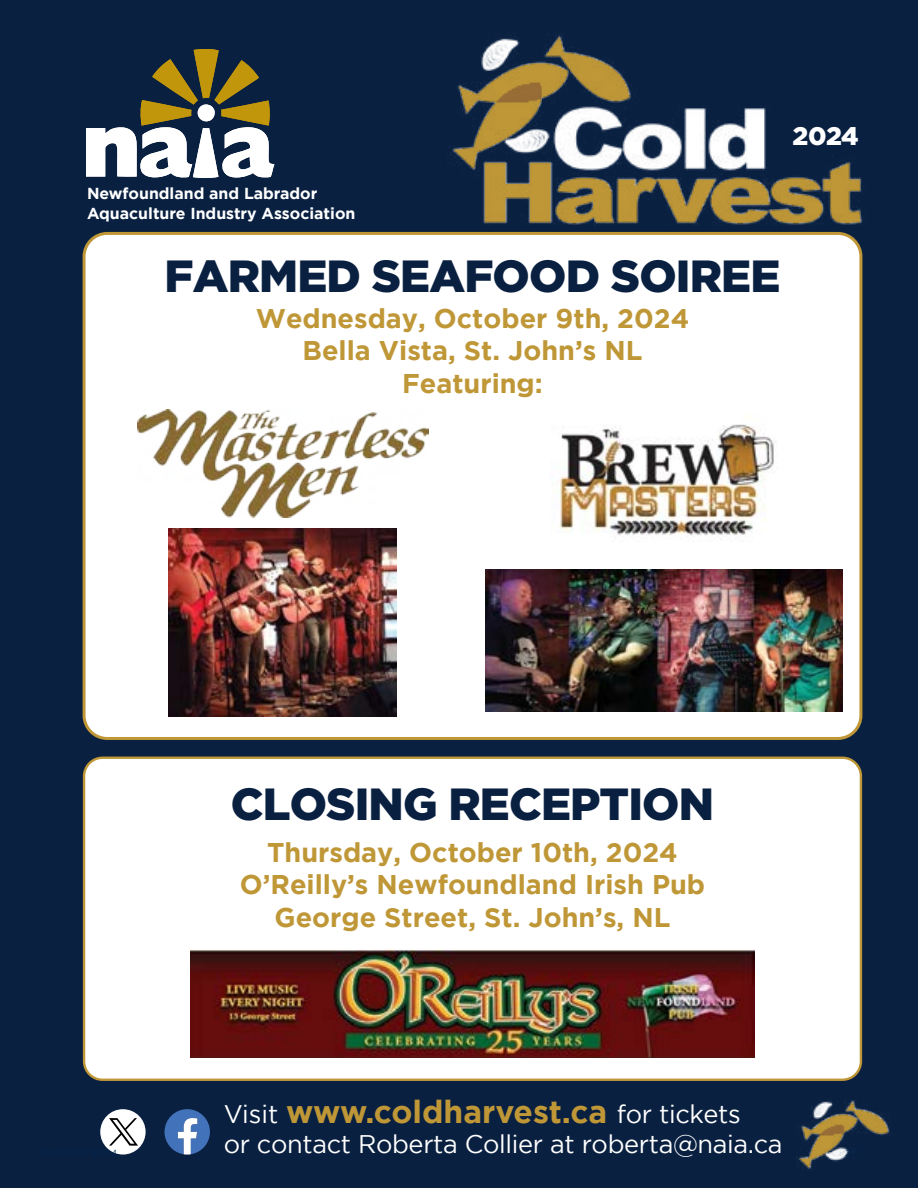
<style>
.page{position:relative;width:918px;height:1188px;background:#092041}
.page>*{position:absolute;margin:0;border:0;box-sizing:border-box;transform-origin:0 0}
.t1{font:900 45px "Gotham";letter-spacing:-.02em;color:#092041}
.t2{font:700 31.8px "Gotham";color:#bf9737}
.t3{font:700 27px/32.4px "Gotham";color:#bf9737;text-align:center}
.t4{font:25.35px "Gotham";letter-spacing:-.015em;color:#fff}
.t5{font:900 25.35px "Gotham";color:#fff}
.t6{font:700 15.9px/20.7px "Gotham";color:#fff}
.s1{font-weight:400;font-size:25.35px;color:#fff}
</style>
<div class="page">
<div style="left:84px;top:233px;width:777px;height:505px;background:#fff;border-radius:23px"></div>
<div style="left:83px;top:232px;width:779px;height:508px;border:3px solid #bf9737;border-radius:23px"></div>
<div style="left:84px;top:758px;width:777px;height:322px;background:#fff;border-radius:18px"></div>
<div style="left:83px;top:757px;width:779px;height:324px;border:2px solid #bf9737;border-radius:18px"></div>
<svg style="left:165px;top:1109px;width:45px;height:46px"></svg>
<img style="left:452px;top:35px;width:411px;height:190px">
<div style="left:100px;top:1109px;width:46px;height:46px;background:#fff;border-radius:50%"></div>
<svg style="left:109px;top:1118px;width:29px;height:28px"></svg>
<img style="left:798px;top:1100px;width:92px;height:69px">
<img style="left:168px;top:528px;width:229px;height:188px">
<img style="left:137px;top:409px;width:291px;height:109px">
<img style="left:485px;top:569px;width:358px;height:143px">
<img style="left:559px;top:424px;width:217px;height:112px">
<img style="left:190px;top:949px;width:565px;height:108px">
<svg style="left:86px;top:49px;width:188px;height:129px"></svg>
<p class="t5" style="left:792px;top:122px;width:68px">2024</p>
<p class="t6" style="left:87px;top:182px;width:270px">Newfoundland and Labrador<br>Aquaculture Industry Association</p>
<h1 class="t1" style="left:165px;top:250px;width:617px">FARMED SEAFOOD SOIREE</h1>
<p class="t3" style="left:256px;top:301px;width:435px">Wednesday, October 9th, 2024<br>Bella Vista, St. John’s NL<br>Featuring:</p>
<h1 class="t1" style="left:231px;top:778px;width:485px">CLOSING RECEPTION</h1>
<p class="t3" style="left:240px;top:836px;width:467px">Thursday, October 10th, 2024<br>O’Reilly’s Newfoundland Irish Pub<br>George Street, St. John’s, NL</p>
<p class="t2" style="left:224px;top:1093px;width:519px"><span class="s1">Visit</span> www.coldharvest.ca <span class="s1">for tickets</span></p>
<p class="t4" style="left:224px;top:1130px;width:561px">or contact Roberta Collier at roberta@naia.ca</p>
</div>
